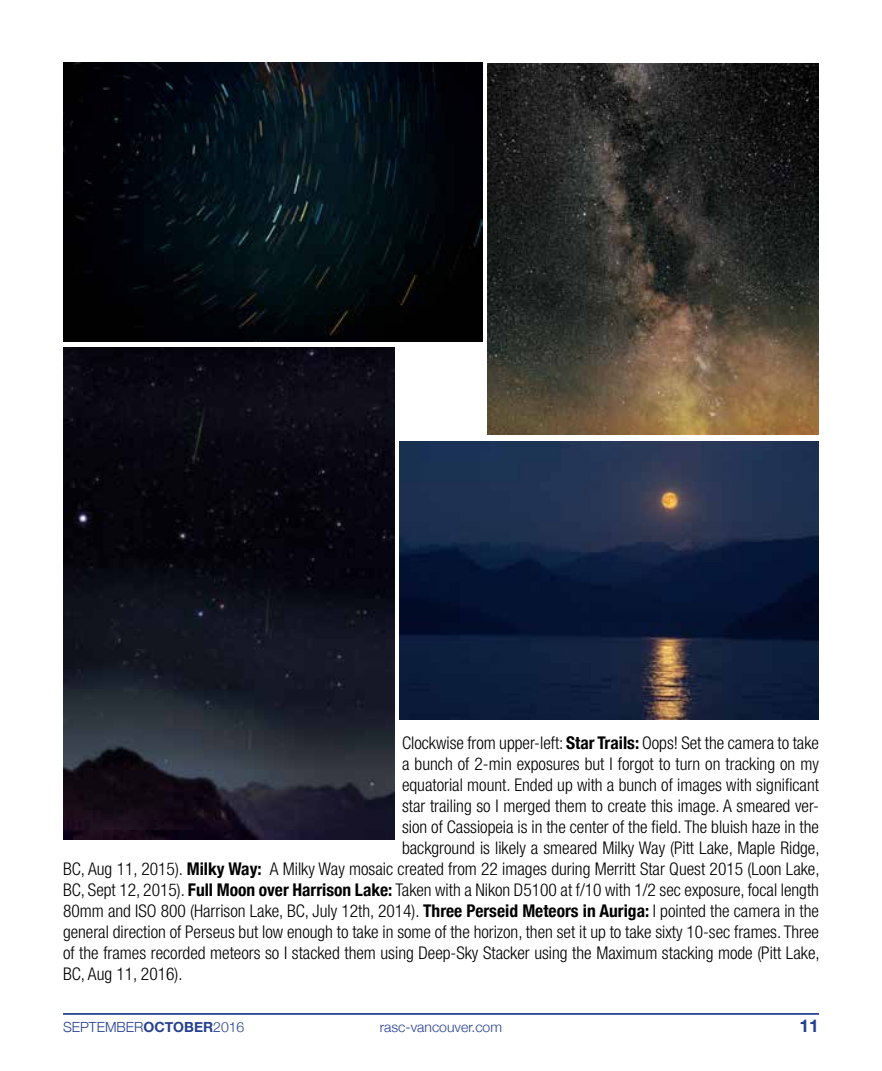
<style>
.page{position:relative;width:882px;height:1071px;background:#fff}
.page>*{position:absolute;margin:0;border:0;box-sizing:border-box;transform-origin:0 0}
.t1{font:300 condensed 17.5px "Helvetica Neue LT Std";color:#000}
.t2{font:700 17.5px "Helvetica Neue";color:#25408f}
.t3{font:300 14px "Helvetica Neue";color:#25408f}
.s1{font-family:"Helvetica Neue";font-weight:700}
.s2{font-weight:700}
</style>
<div class="page">
<hr style="left:63px;top:1013px;width:756px;height:2px;background:#25408f">
<img style="left:63px;top:63px;width:420px;height:278px">
<img style="left:399px;top:441px;width:420px;height:278px">
<img style="left:488px;top:63px;width:331px;height:372px">
<img style="left:63px;top:347px;width:332px;height:493px">
<p class="t1" style="left:402px;top:733px;width:418px">Clockwise from upper-left: <span class="s1">Star Trails:</span> Oops! Set the camera to take</p>
<p class="t1" style="left:402px;top:754px;width:418px">a bunch of 2-min exposures but I forgot to turn on tracking on my</p>
<p class="t1" style="left:402px;top:775px;width:418px">equatorial mount. Ended up with a bunch of images with significant</p>
<p class="t1" style="left:402px;top:796px;width:418px">star trailing so I merged them to create this image. A smeared ver-</p>
<p class="t1" style="left:402px;top:817px;width:418px">sion of Cassiopeia is in the center of the field. The bluish haze in the</p>
<p class="t1" style="left:402px;top:838px;width:419px">background is likely a smeared Milky Way (Pitt Lake, Maple Ridge,</p>
<p class="t1" style="left:63px;top:859px;width:758px">BC, Aug 11, 2015). <span class="s1">Milky Way:</span> A Milky Way mosaic created from 22 images during Merritt Star Quest 2015 (Loon Lake,</p>
<p class="t1" style="left:63px;top:880px;width:757px">BC, Sept 12, 2015). <span class="s1">Full Moon over Harrison Lake:</span> Taken with a Nikon D5100 at f/10 with 1/2 sec exposure, focal length</p>
<p class="t1" style="left:63px;top:901px;width:758px">80mm and ISO 800 (Harrison Lake, BC, July 12th, 2014). <span class="s1">Three Perseid Meteors in Auriga:</span> I pointed the camera in the</p>
<p class="t1" style="left:63px;top:922px;width:758px">general direction of Perseus but low enough to take in some of the horizon, then set it up to take sixty 10-sec frames. Three</p>
<p class="t1" style="left:63px;top:943px;width:758px">of the frames recorded meteors so I stacked them using Deep-Sky Stacker using the Maximum stacking mode (Pitt Lake,</p>
<p class="t1" style="left:63px;top:964px;width:121px">BC, Aug 11, 2016).</p>
<p class="t3" style="left:63px;top:1016px;width:183px">SEPTEMBER<span class="s2">OCTOBER</span>2016</p>
<p class="t3" style="left:380px;top:1016px;width:124px">rasc-vancouver.com</p>
<p class="t2" style="left:800px;top:1012px;width:21px">11</p>
</div>
